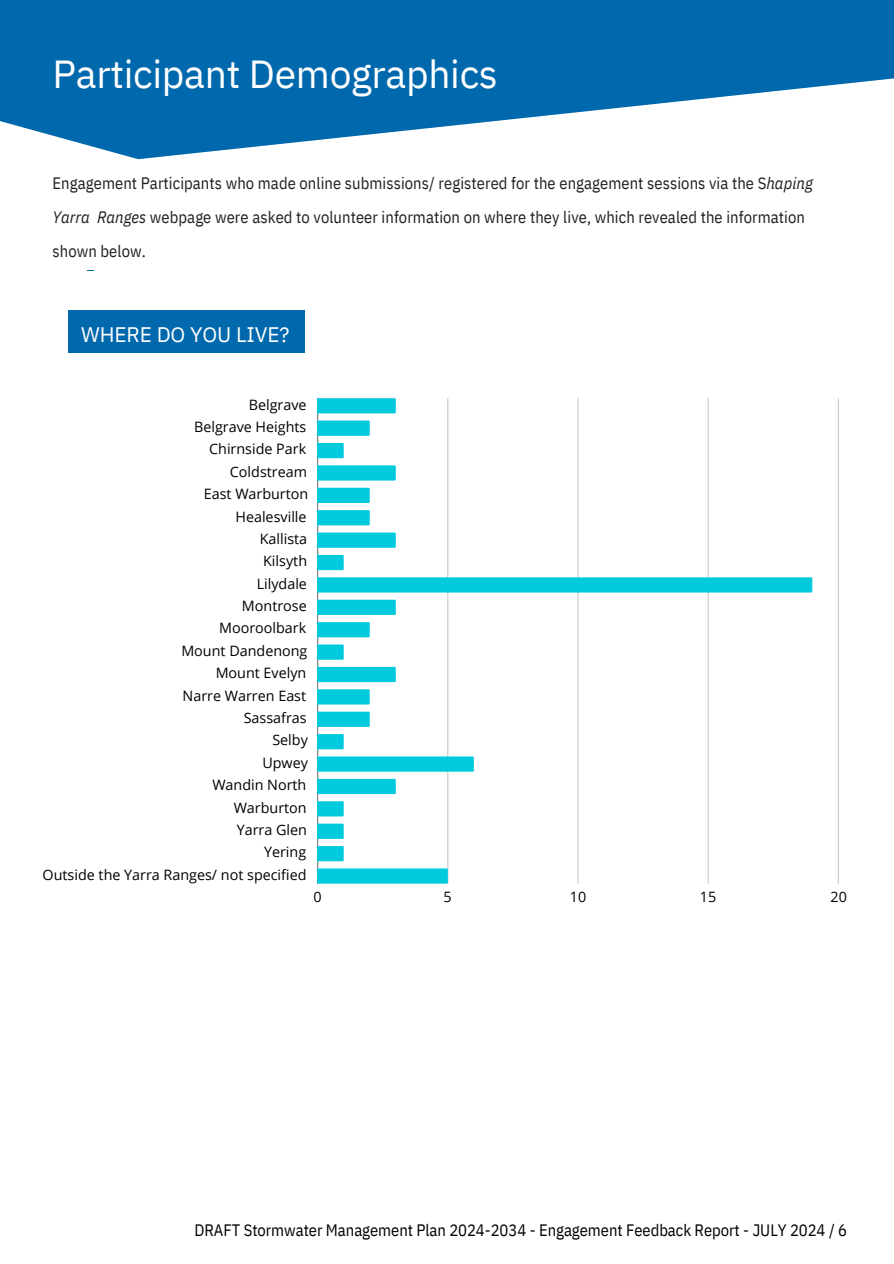
<style>
.page{position:relative;width:894px;height:1264px;background:#fff}
.page>*{position:absolute;margin:0;border:0;box-sizing:border-box;transform-origin:0 0}
.t1{font:39px "IBM Plex Sans";letter-spacing:-.01em;color:#fff}
.t2{font:21px "IBM Plex Sans";letter-spacing:-.005em;color:#fff}
.t3{font:16.5px/33.8px "IBM Plex Sans Cond";letter-spacing:.005em;color:#231f20}
.t4{font:16.5px "IBM Plex Sans Cond";color:#000}
.t5{font:14.25px/22.4px "Open Sans";color:#000;text-align:right}
.s1{font-style:italic}
</style>
<div class="page">
<div style="left:68px;top:310px;width:237px;height:43px;background:#0068ac"></div>
<svg style="left:0;top:0;width:893px;height:159px;fill:#0068ac"></svg>
<hr style="left:317px;top:398px;width:1px;height:485px;background:#000;opacity:.6">
<hr style="left:447px;top:398px;width:1px;height:485px;background:#d6d6d6">
<hr style="left:577px;top:398px;width:1px;height:485px;background:#e1e1e1">
<hr style="left:707px;top:398px;width:1px;height:485px;background:#ececec">
<hr style="left:837px;top:398px;width:1px;height:485px;background:#f7f7f7">
<svg style="left:317px;top:398px;width:78px;height:15px"></svg>
<svg style="left:317px;top:420px;width:52px;height:16px"></svg>
<svg style="left:317px;top:443px;width:26px;height:15px"></svg>
<svg style="left:317px;top:465px;width:78px;height:15px"></svg>
<svg style="left:317px;top:488px;width:52px;height:15px"></svg>
<svg style="left:317px;top:510px;width:52px;height:15px"></svg>
<svg style="left:317px;top:532px;width:78px;height:16px"></svg>
<svg style="left:317px;top:555px;width:26px;height:15px"></svg>
<div style="left:317px;top:577px;width:495px;height:15px;background:#00cadc"></div>
<svg style="left:317px;top:599px;width:78px;height:16px"></svg>
<svg style="left:317px;top:622px;width:52px;height:15px"></svg>
<svg style="left:317px;top:644px;width:26px;height:15px"></svg>
<svg style="left:317px;top:667px;width:78px;height:15px"></svg>
<svg style="left:317px;top:689px;width:52px;height:15px"></svg>
<svg style="left:317px;top:711px;width:52px;height:16px"></svg>
<svg style="left:317px;top:734px;width:26px;height:15px"></svg>
<div style="left:317px;top:756px;width:156px;height:15px;background:#00cadc"></div>
<svg style="left:317px;top:778px;width:78px;height:16px"></svg>
<svg style="left:317px;top:801px;width:26px;height:15px"></svg>
<svg style="left:317px;top:823px;width:26px;height:15px"></svg>
<svg style="left:317px;top:846px;width:26px;height:15px"></svg>
<div style="left:317px;top:868px;width:130px;height:15px;background:#00cadc"></div>
<h1 class="t1" style="left:52px;top:48px;width:447px">Participant Demographics</h1>
<p class="t3" style="left:52px;top:166px;width:761px">Engagement Participants who made online submissions/ registered for the engagement sessions via the S<span class="s1">haping<br>Yarra Ranges</span> webpage were asked to volunteer information on where they live, which revealed the information shown below.</p>
<h2 class="t2" style="left:81px;top:321px;width:210px">WHERE DO YOU LIVE?</h2>
<p class="t5" style="left:43px;top:393px;width:267px">Belgrave<br>Belgrave Heights<br>Chirnside Park<br>Coldstream<br>East Warburton<br>Healesville<br>Kallista<br>Kilsyth<br>Lilydale<br>Montrose<br>Mooroolbark<br>Mount Dandenong<br>Mount Evelyn<br>Narre Warren East<br>Sassafras<br>Selby<br>Upwey<br>Wandin North<br>Warburton<br>Yarra Glen<br>Yering<br>Outside the Yarra Ranges/ not specified</p>
<p class="t5" style="left:313px;top:885px;width:10px">0</p>
<p class="t5" style="left:443px;top:885px;width:10px">5</p>
<p class="t5" style="left:569px;top:885px;width:18px">10</p>
<p class="t5" style="left:699px;top:885px;width:18px">15</p>
<p class="t5" style="left:830px;top:885px;width:18px">20</p>
<p class="t4" style="left:194px;top:1218px;width:654px">DRAFT Stormwater Management Plan 2024-2034 - Engagement Feedback Report - JULY 2024 / 6</p>
</div>
